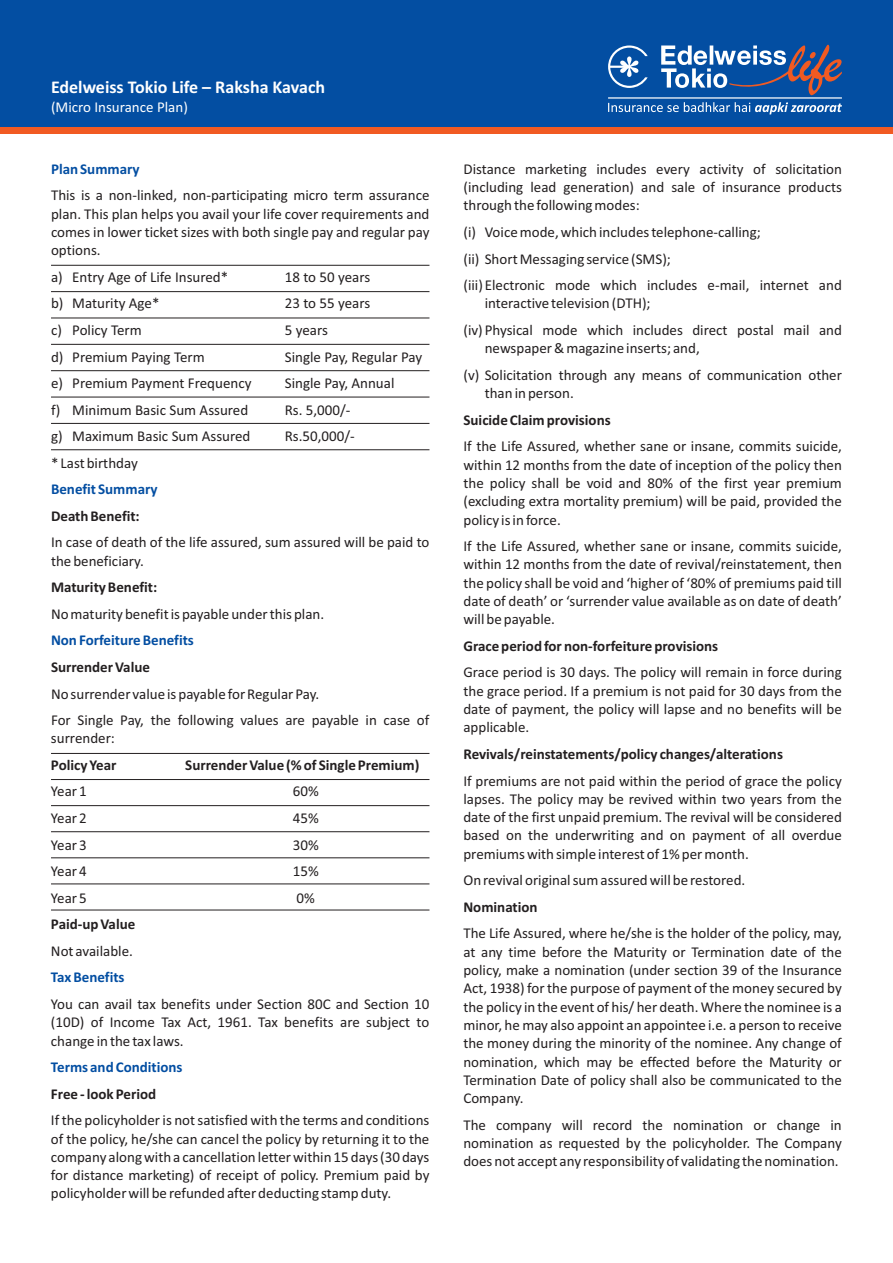
<style>
.page{position:relative;width:893px;height:1263px;background:#fff}
.page>*{position:absolute;margin:0;border:0;box-sizing:border-box;transform-origin:0 0}
.t1{font:700 18px "Calibri";color:#fff}
.t2{font:15px/18.3px "Calibri";color:#231f20;text-align:justify}
.t3{font:700 15px "Calibri";color:#231f20}
.t4{font:700 15px "Calibri";color:#034ea2}
.t5{font:15px "Calibri";color:#fff}
</style>
<div class="page">
<div style="left:0;top:0;width:893px;height:128px;background:#034ea2"></div>
<div style="left:0;top:128px;width:893px;height:6px;background:#f15a22"></div>
<hr style="left:51px;top:265px;width:378px;height:1px;background:#231f20">
<svg style="left:51px;top:291px;width:379px;height:1px"></svg>
<svg style="left:51px;top:317px;width:379px;height:2px"></svg>
<svg style="left:51px;top:343px;width:379px;height:2px"></svg>
<svg style="left:51px;top:370px;width:379px;height:2px"></svg>
<svg style="left:51px;top:396px;width:379px;height:2px"></svg>
<svg style="left:51px;top:423px;width:379px;height:1px"></svg>
<hr style="left:51px;top:449px;width:378px;height:1px;background:#231f20">
<hr style="left:51px;top:753px;width:378px;height:1px;background:#231f20">
<svg style="left:51px;top:779px;width:379px;height:1px"></svg>
<svg style="left:51px;top:805px;width:379px;height:1px"></svg>
<svg style="left:51px;top:831px;width:379px;height:1px"></svg>
<svg style="left:51px;top:857px;width:379px;height:2px"></svg>
<svg style="left:51px;top:883px;width:379px;height:2px"></svg>
<hr style="left:51px;top:909px;width:378px;height:1px;background:#231f20">
<svg style="left:608px;top:45px;width:234px;height:69px"></svg>
<p class="t1" style="left:51px;top:79px;width:276px">Edelweiss Tokio Life – Raksha Kavach</p>
<p class="t5" style="left:51px;top:101px;width:138px">(Micro Insurance Plan)</p>
<p class="t4" style="left:51px;top:163px;width:90px">Plan Summary</p>
<p class="t2" style="left:51px;top:187px;width:380px">This is a non-linked, non-participating micro term assurance plan. This plan helps you avail your life cover requirements and comes in lower ticket sizes with both single pay and regular pay options.</p>
<p class="t2" style="left:51px;top:269px;width:179px">a) Entry Age of Life Insured*</p>
<p class="t2" style="left:285px;top:269px;width:87px">18 to 50 years</p>
<p class="t2" style="left:51px;top:296px;width:110px">b) Maturity Age*</p>
<p class="t2" style="left:285px;top:296px;width:87px">23 to 55 years</p>
<p class="t2" style="left:51px;top:322px;width:92px">c) Policy Term</p>
<p class="t2" style="left:285px;top:322px;width:45px">5 years</p>
<p class="t2" style="left:51px;top:349px;width:155px">d) Premium Paying Term</p>
<p class="t2" style="left:285px;top:349px;width:139px">Single Pay, Regular Pay</p>
<p class="t2" style="left:51px;top:375px;width:202px">e) Premium Payment Frequency</p>
<p class="t2" style="left:285px;top:375px;width:111px">Single Pay, Annual</p>
<p class="t2" style="left:51px;top:402px;width:199px">f) Minimum Basic Sum Assured</p>
<p class="t2" style="left:285px;top:402px;width:67px">Rs. 5,000/-</p>
<p class="t2" style="left:51px;top:428px;width:201px">g) Maximum Basic Sum Assured</p>
<p class="t2" style="left:285px;top:428px;width:71px">Rs.50,000/-</p>
<p class="t2" style="left:51px;top:455px;width:88px">* Last birthday</p>
<p class="t4" style="left:51px;top:483px;width:108px">Benefit Summary</p>
<p class="t3" style="left:51px;top:510px;width:90px">Death Benefit:</p>
<p class="t2" style="left:51px;top:534px;width:380px">In case of death of the life assured, sum assured will be paid to the beneficiary.</p>
<p class="t3" style="left:51px;top:581px;width:108px">Maturity Benefit:</p>
<p class="t2" style="left:51px;top:606px;width:275px">No maturity benefit is payable under this plan.</p>
<p class="t4" style="left:51px;top:634px;width:144px">Non Forfeiture Benefits</p>
<p class="t3" style="left:51px;top:661px;width:100px">Surrender Value</p>
<p class="t2" style="left:51px;top:681px;width:380px;line-height:26.5px">No surrender value is payable for Regular Pay.<br>For Single Pay, the following values are payable in case of</p>
<p class="t2" style="left:51px;top:730px;width:65px">surrender:</p>
<p class="t3" style="left:51px;top:759px;width:67px">Policy Year</p>
<p class="t3" style="left:185px;top:759px;width:236px">Surrender Value (% of Single Premium)</p>
<p class="t2" style="left:51px;top:783px;width:37px">Year 1</p>
<p class="t2" style="left:293px;top:783px;width:27px">60%</p>
<p class="t2" style="left:51px;top:810px;width:37px">Year 2</p>
<p class="t2" style="left:293px;top:810px;width:27px">45%</p>
<p class="t2" style="left:51px;top:837px;width:37px">Year 3</p>
<p class="t2" style="left:293px;top:837px;width:27px">30%</p>
<p class="t2" style="left:51px;top:863px;width:37px">Year 4</p>
<p class="t2" style="left:293px;top:863px;width:27px">15%</p>
<p class="t2" style="left:51px;top:890px;width:37px">Year 5</p>
<p class="t2" style="left:297px;top:890px;width:20px">0%</p>
<p class="t3" style="left:51px;top:918px;width:86px">Paid-up Value</p>
<p class="t2" style="left:51px;top:943px;width:84px">Not available.</p>
<p class="t4" style="left:51px;top:971px;width:75px">Tax Benefits</p>
<p class="t2" style="left:51px;top:996px;width:380px">You can avail tax benefits under Section 80C and Section 10 (10D) of Income Tax Act, 1961. Tax benefits are subject to change in the tax laws.</p>
<p class="t4" style="left:51px;top:1061px;width:133px">Terms and Conditions</p>
<p class="t3" style="left:51px;top:1087px;width:107px">Free - look Period</p>
<p class="t2" style="left:51px;top:1112px;width:380px">If the policyholder is not satisfied with the terms and conditions of the policy, he/she can cancel the policy by returning it to the company along with a cancellation letter within 15 days (30 days for distance marketing) of receipt of policy. Premium paid by policyholder will be refunded after deducting stamp duty.</p>
<p class="t2" style="left:463px;top:161px;width:380px">Distance marketing includes every activity of solicitation (including lead generation) and sale of insurance products through the following modes:</p>
<p class="t2" style="left:463px;top:220px;width:380px;line-height:26.5px;text-align:left">(i) Voice mode, which includes telephone-calling;<br>(ii) Short Messaging service (SMS);<br>(iii) Electronic mode which includes e-mail, internet and</p>
<p class="t2" style="left:463px;top:291px;width:380px;line-height:26.5px;text-indent:21px">interactive television (DTH);<br>(iv) Physical mode which includes direct postal mail and</p>
<p class="t2" style="left:463px;top:336px;width:380px;line-height:26.5px;text-indent:21px">newspaper &amp; magazine inserts; and,<br>(v) Solicitation through any means of communication other</p>
<p class="t2" style="left:485px;top:385px;width:91px">than in person.</p>
<p class="t3" style="left:463px;top:413px;width:149px">Suicide Claim provisions</p>
<p class="t2" style="left:463px;top:438px;width:380px">If the Life Assured, whether sane or insane, commits suicide, within 12 months from the date of inception of the policy then the policy shall be void and 80% of the first year premium (excluding extra mortality premium) will be paid, provided the policy is in force.</p>
<p class="t2" style="left:463px;top:538px;width:380px">If the Life Assured, whether sane or insane, commits suicide, within 12 months from the date of revival/reinstatement, then the policy shall be void and ‘higher of ‘80% of premiums paid till date of death’ or ‘surrender value available as on date of death’ will be payable.</p>
<p class="t3" style="left:463px;top:640px;width:256px">Grace period for non-forfeiture provisions</p>
<p class="t2" style="left:463px;top:664px;width:380px">Grace period is 30 days. The policy will remain in force during the grace period. If a premium is not paid for 30 days from the date of payment, the policy will lapse and no benefits will be applicable.</p>
<p class="t3" style="left:463px;top:748px;width:321px">Revivals/reinstatements/policy changes/alterations</p>
<p class="t2" style="left:463px;top:772px;width:380px">If premiums are not paid within the period of grace the policy lapses. The policy may be revived within two years from the date of the first unpaid premium. The revival will be considered based on the underwriting and on payment of all overdue premiums with simple interest of 1% per month.</p>
<p class="t2" style="left:463px;top:872px;width:283px">On revival original sum assured will be restored.</p>
<p class="t3" style="left:463px;top:900px;width:76px">Nomination</p>
<p class="t2" style="left:463px;top:925px;width:380px">The Life Assured, where he/she is the holder of the policy, may, at any time before the Maturity or Termination date of the policy, make a nomination (under section 39 of the Insurance Act, 1938) for the purpose of payment of the money secured by the policy in the event of his/ her death. Where the nominee is a minor, he may also appoint an appointee i.e. a person to receive the money during the minority of the nominee. Any change of nomination, which may be effected before the Maturity or Termination Date of policy shall also be communicated to the Company.</p>
<p class="t2" style="left:463px;top:1117px;width:380px">The company will record the nomination or change in nomination as requested by the policyholder. The Company does not accept any responsibility of validating the nomination.</p>
</div>
